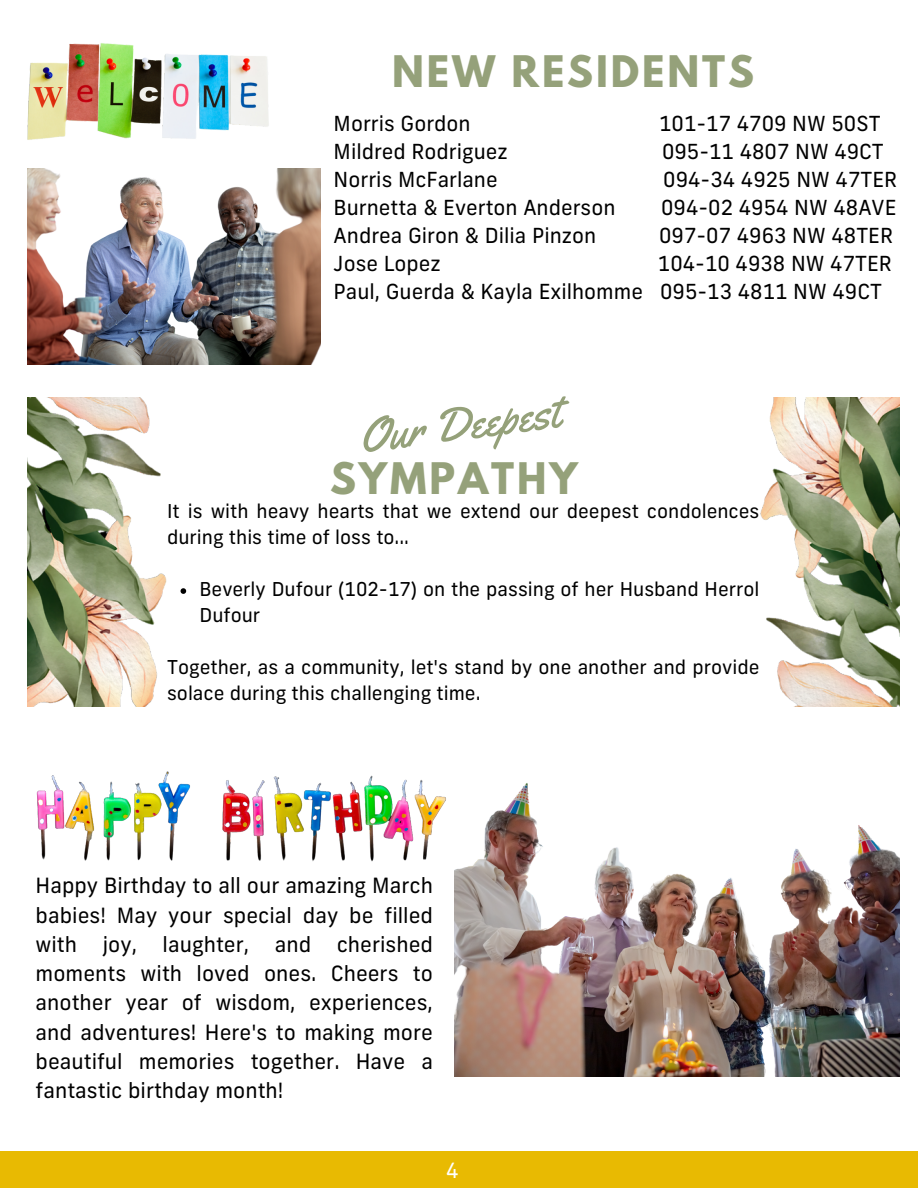
<style>
.page{position:relative;width:918px;height:1188px;background:#fff}
.page>*{position:absolute;margin:0;border:0;box-sizing:border-box;transform-origin:0 0}
.t1{font:46.95px "Yellowtail";color:#95a17a}
.t2{font:700 38.55px "League Spartan";letter-spacing:.075em;color:#95a17a}
.t3{font:21px/29.2px "Frank New";color:#000;text-align:justify}
.t4{font:21px "Frank New";color:#fff}
.t5{font:20.7px "Frank New";color:#000}
.t6{font:19.05px/25.8px "Frank New";color:#000}
</style>
<div class="page">
<div style="left:0;top:1152px;width:918px;height:36px;background:#e8ba02"></div>
<img style="left:27px;top:398px;width:872px;height:308px">
<img style="left:27px;top:168px;width:294px;height:196px">
<img style="left:454px;top:783px;width:445px;height:293px">
<img style="left:36px;top:771px;width:410px;height:90px">
<svg style="left:181px;top:588px;width:5px;height:6px"></svg>
<img style="left:27px;top:43px;width:242px;height:97px">
<p class="t2" style="left:392px;top:53px;width:363px">NEW RESIDENTS</p>
<p class="t5" style="left:334px;top:109px;width:139px">Morris Gordon</p>
<p class="t5" style="left:659px;top:109px;width:223px">101-17 4709 NW 50ST</p>
<p class="t5" style="left:334px;top:137px;width:176px">Mildred Rodriguez</p>
<p class="t5" style="left:662px;top:137px;width:223px">095-11 4807 NW 49CT</p>
<p class="t5" style="left:334px;top:166px;width:166px">Norris McFarlane</p>
<p class="t5" style="left:663px;top:166px;width:236px">094-34 4925 NW 47TER</p>
<p class="t5" style="left:334px;top:194px;width:283px">Burnetta &amp; Everton Anderson</p>
<p class="t5" style="left:661px;top:194px;width:237px">094-02 4954 NW 48AVE</p>
<p class="t5" style="left:334px;top:222px;width:264px">Andrea Giron &amp; Dilia Pinzon</p>
<p class="t5" style="left:659px;top:222px;width:236px">097-07 4963 NW 48TER</p>
<h1 class="t5" style="left:334px;top:250px;width:109px">Jose Lopez</h1>
<h1 class="t5" style="left:658px;top:250px;width:236px">104-10 4938 NW 47TER</h1>
<p class="t5" style="left:334px;top:278px;width:550px">Paul, Guerda &amp; Kayla Exilhomme 095-13 4811 NW 49CT</p>
<p class="t1" style="left:355px;top:407px;width:203px;rotate:-7deg">Our Deepest</p>
<p class="t2" style="left:330px;top:459px;width:249px">SYMPATHY</p>
<h2 class="t6" style="left:167px;top:498px;width:594px">It is with heavy hearts that we extend our deepest condolences during this time of loss to...</h2>
<p class="t6" style="left:199px;top:576px;width:561px">Beverly Dufour (102-17) on the passing of her Husband Herrol<br>Dufour</p>
<p class="t6" style="left:167px;top:654px;width:594px">Together, as a community, let's stand by one another and provide solace during this challenging time.</p>
<p class="t3" style="left:36px;top:871px;width:399px">Happy Birthday to all our amazing March babies! May your special day be filled with joy, laughter, and cherished moments with loved ones. Cheers to another year of wisdom, experiences, and adventures! Here's to making more beautiful memories together. Have a fantastic birthday month!</p>
<p class="t4" style="left:446px;top:1156px;width:14px">4</p>
</div>
